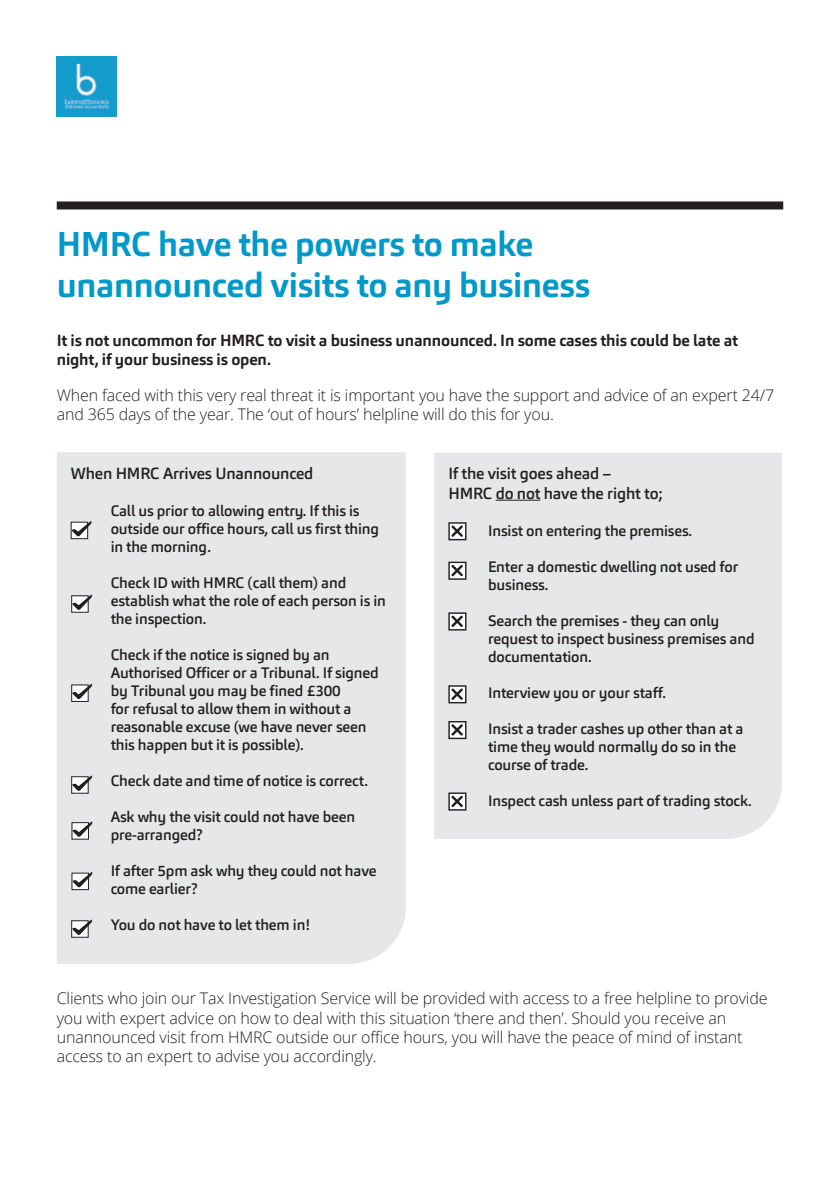
<style>
.page{position:relative;width:840px;height:1191px;background:#fff}
.page>*{position:absolute;margin:0;border:0;box-sizing:border-box;transform-origin:0 0}
.t1{font:700 34px/40.8px "Carnac";letter-spacing:-.01em;color:#0198ca}
.t2{font:300 16px/19.2px "Open Sans";letter-spacing:-.01em;color:#231f20}
.t3{font:700 16px/19.2px "Carnac";letter-spacing:-.01em;color:#231f20}
.t4{font:500 16px/19.2px "Carnac";letter-spacing:-.01em;color:#231f20}
.t5{font:500 15px/18px "Carnac";letter-spacing:-.01em;color:#231f20}
</style>
<div class="page">
<img style="left:57px;top:57px;width:59px;height:59px">
<div style="left:434px;top:453px;width:347px;height:386px;background:#e6e7e9"></div>
<hr style="left:495px;top:500px;width:45px;height:1px;background:#231f20">
<div style="left:449px;top:523px;width:16px;height:16px;background:#fff"></div>
<div style="left:448px;top:522px;width:18px;height:18px;border:1px solid #231f20"></div>
<svg style="left:451px;top:525px;width:12px;height:12px"></svg>
<svg style="left:450px;top:563px;width:14px;height:15px"></svg>
<div style="left:448px;top:561px;width:18px;height:19px;border:1px solid #231f20"></div>
<svg style="left:451px;top:564px;width:12px;height:12px"></svg>
<div style="left:449px;top:613px;width:16px;height:17px;background:#fff"></div>
<div style="left:448px;top:612px;width:18px;height:18px;border:1px solid #231f20"></div>
<svg style="left:451px;top:615px;width:12px;height:12px"></svg>
<div style="left:449px;top:686px;width:16px;height:16px;background:#fff"></div>
<div style="left:448px;top:685px;width:18px;height:18px;border:1px solid #231f20"></div>
<svg style="left:451px;top:688px;width:12px;height:12px"></svg>
<div style="left:449px;top:721px;width:16px;height:17px;background:#fff"></div>
<div style="left:448px;top:721px;width:18px;height:18px;border:1px solid #231f20"></div>
<svg style="left:451px;top:724px;width:12px;height:12px"></svg>
<div style="left:449px;top:793px;width:16px;height:17px;background:#fff"></div>
<div style="left:448px;top:792px;width:18px;height:18px;border:1px solid #231f20"></div>
<svg style="left:451px;top:795px;width:12px;height:12px"></svg>
<div style="left:57px;top:452px;width:348px;height:512px;background:#e6e7e9"></div>
<div style="left:71px;top:522px;width:17px;height:17px;border:1px solid #231f20"></div>
<svg style="left:71px;top:520px;width:21px;height:17px"></svg>
<svg style="left:71px;top:593px;width:21px;height:17px"></svg>
<div style="left:72px;top:685px;width:16px;height:16px;background:#fff"></div>
<div style="left:71px;top:684px;width:18px;height:18px;border:1px solid #231f20"></div>
<svg style="left:71px;top:683px;width:21px;height:16px"></svg>
<div style="left:72px;top:873px;width:16px;height:16px;background:#fff"></div>
<div style="left:71px;top:872px;width:18px;height:18px;border:1px solid #231f20"></div>
<svg style="left:71px;top:871px;width:22px;height:16px"></svg>
<svg style="left:71px;top:774px;width:21px;height:17px"></svg>
<svg style="left:71px;top:820px;width:22px;height:17px"></svg>
<svg style="left:71px;top:918px;width:21px;height:17px"></svg>
<div style="left:57px;top:201px;width:725px;height:8px;background:#231f20"></div>
<h1 class="t1" style="left:57px;top:224px;width:534px">HMRC have the powers to make unannounced visits to any business</h1>
<p class="t3" style="left:57px;top:331px;width:682px">It is not uncommon for HMRC to visit a business unannounced. In some cases this could be late at night, if your business is open.</p>
<p class="t2" style="left:57px;top:385px;width:718px">When faced with this very real threat it is important you have the support and advice of an expert 24/7 and 365 days of the year. The ‘out of hours’ helpline will do this for you.</p>
<p class="t4" style="left:71px;top:463px;width:244px">When HMRC Arrives Unannounced</p>
<p class="t5" style="left:111px;top:501px;width:270px">Call us prior to allowing entry. If this is outside our office hours, call us first thing in the morning.</p>
<p class="t5" style="left:111px;top:573px;width:277px">Check ID with HMRC (call them) and establish what the role of each person is in the inspection.</p>
<p class="t5" style="left:111px;top:645px;width:269px">Check if the notice is signed by an Authorised Officer or a Tribunal. If signed by Tribunal you may be fined £300<br>for refusal to allow them in without a reasonable excuse (we have never seen this happen but it is possible).</p>
<p class="t5" style="left:111px;top:771px;width:258px">Check date and time of notice is correct.</p>
<p class="t5" style="left:111px;top:807px;width:246px">Ask why the visit could not have been pre-arranged?</p>
<p class="t5" style="left:111px;top:861px;width:267px">If after 5pm ask why they could not have come earlier?</p>
<p class="t5" style="left:111px;top:915px;width:200px">You do not have to let them in!</p>
<p class="t4" style="left:448px;top:464px;width:215px">If the visit goes ahead –<br>HMRC do not have the right to;</p>
<p class="t5" style="left:488px;top:521px;width:205px">Insist on entering the premises.</p>
<p class="t5" style="left:488px;top:557px;width:252px">Enter a domestic dwelling not used for business.</p>
<p class="t5" style="left:488px;top:611px;width:268px">Search the premises - they can only request to inspect business premises and documentation.</p>
<p class="t5" style="left:488px;top:683px;width:179px">Interview you or your staff.</p>
<p class="t5" style="left:488px;top:719px;width:257px">Insist a trader cashes up other than at a time they would normally do so in the course of trade.</p>
<p class="t5" style="left:488px;top:791px;width:265px">Inspect cash unless part of trading stock.</p>
<p class="t2" style="left:57px;top:988px;width:712px">Clients who join our Tax Investigation Service will be provided with access to a free helpline to provide you with expert advice on how to deal with this situation ‘there and then’. Should you receive an unannounced visit from HMRC outside our office hours, you will have the peace of mind of instant access to an expert to advise you accordingly.</p>
</div>
